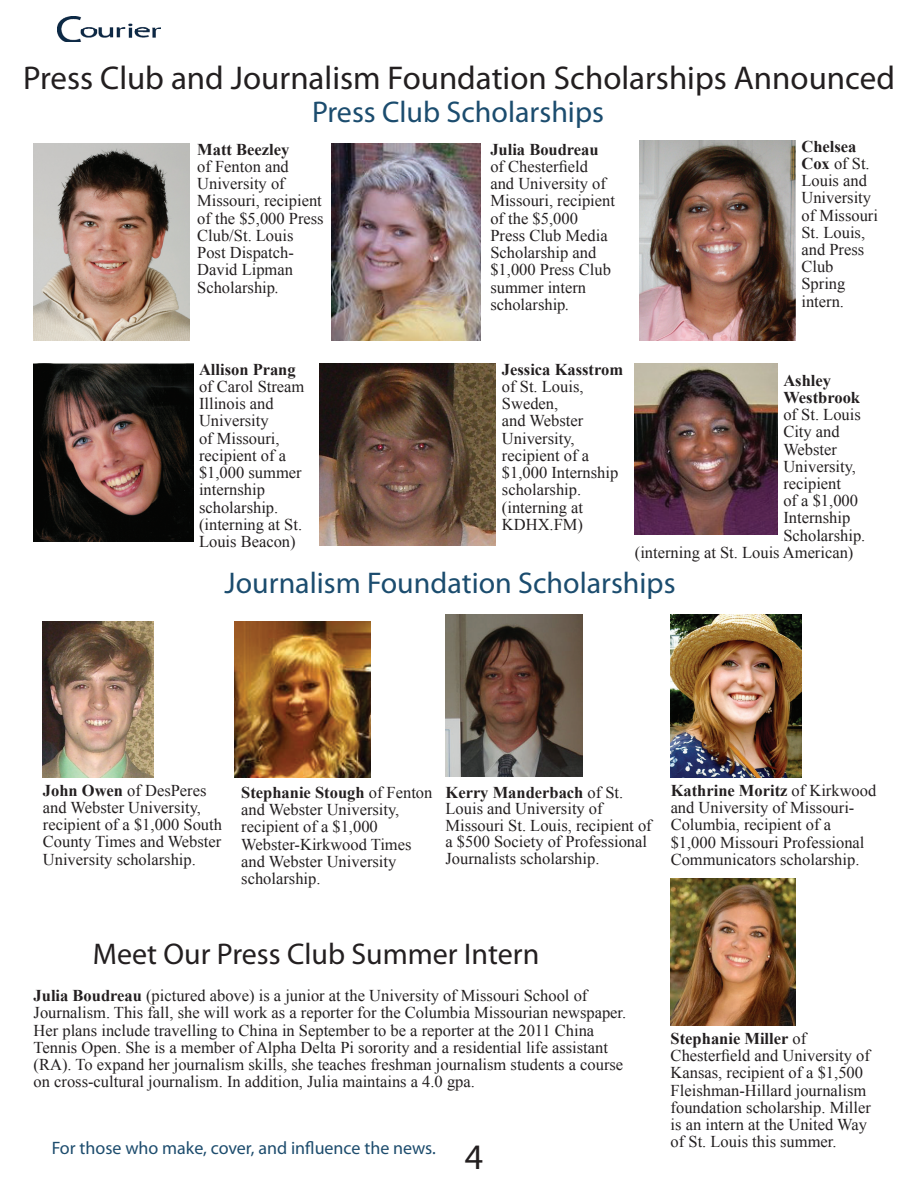
<style>
.page{position:relative;width:918px;height:1188px;background:#fff}
.page>*{position:absolute;margin:0;border:0;box-sizing:border-box;transform-origin:0 0}
.t1{font:33px "Myriad Pro";color:#231f20}
.t2{font:30px "Myriad Pro";color:#1b4c6e}
.t3{font:30px "Myriad Pro";color:#231f20}
.t4{font:18px "Myriad Pro";color:#1d4c6d}
.t5{font:16.5px/17.2px "Times New Roman";color:#231f20}
.t6{font:700 16.5px/17.2px "Times New Roman";color:#231f20}
.s1{font-style:italic}
.s2{font-weight:700}
.s3{font-size:36px;color:#231f20}
</style>
<div class="page">
<img style="left:57px;top:16px;width:103px;height:26px">
<img style="left:34px;top:144px;width:156px;height:196px">
<img style="left:331px;top:144px;width:150px;height:196px">
<img style="left:635px;top:363px;width:142px;height:171px">
<img style="left:639px;top:140px;width:156px;height:200px">
<img style="left:34px;top:363px;width:159px;height:179px">
<img style="left:320px;top:363px;width:176px;height:183px">
<img style="left:43px;top:621px;width:110px;height:156px">
<img style="left:235px;top:621px;width:135px;height:156px">
<img style="left:446px;top:614px;width:137px;height:162px">
<img style="left:671px;top:614px;width:131px;height:164px">
<img style="left:671px;top:879px;width:124px;height:147px">
<h1 class="t1" style="left:23px;top:58px;width:873px">Press Club and Journalism Foundation Scholarships Announced</h1>
<h2 class="t2" style="left:312px;top:93px;width:293px">Press Club Scholarships</h2>
<p class="t6" style="left:197px;top:140px;width:94px">Matt Beezley</p>
<p class="t5" style="left:197px;top:158px;width:128px">of Fenton and<br>University of<br>Missouri, recipient of the $5,000 Press<br>Club/St. Louis<br>Post Dispatch-<br>David Lipman<br>Scholarship<span class="s1">.</span></p>
<p class="t6" style="left:490px;top:140px;width:110px">Julia Boudreau</p>
<p class="t5" style="left:490px;top:158px;width:126px">of Chesterfield and University of<br>Missouri, recipient of the $5,000<br>Press Club Media<br>Scholarship and $1,000 Press Club summer intern scholarship<span class="s1">.</span></p>
<p class="t5" style="left:801px;top:137px;width:78px"><span class="s2">Chelsea<br>Cox</span> of St.<br>Louis and<br>University of Missouri<br>St. Louis, and Press<br>Club<br>Spring intern.</p>
<p class="t6" style="left:199px;top:360px;width:98px">Allison Prang</p>
<p class="t5" style="left:199px;top:378px;width:107px">of Carol Stream<br>Illinois and<br>University<br>of Missouri, recipient of a $1,000 summer internship scholarship. (interning at St.<br>Louis Beacon)</p>
<p class="t6" style="left:502px;top:360px;width:123px">Jessica Kasstrom</p>
<p class="t5" style="left:502px;top:377px;width:118px">of St. Louis,<br>Sweden,<br>and Webster<br>University, recipient of a $1,000 Internship scholarship. (interning at<br>KDHX.FM)</p>
<p class="t6" style="left:783px;top:371px;width:78px">Ashley<br>Westbrook</p>
<p class="t5" style="left:783px;top:406px;width:79px">of St. Louis</p>
<p class="t5" style="left:783px;top:423px;width:58px">City and</p>
<p class="t5" style="left:783px;top:440px;width:55px">Webster</p>
<p class="t5" style="left:783px;top:457px;width:74px">University,</p>
<p class="t5" style="left:783px;top:475px;width:59px">recipient</p>
<p class="t5" style="left:783px;top:492px;width:76px">of a $1,000</p>
<p class="t5" style="left:783px;top:509px;width:68px">Internship</p>
<p class="t5" style="left:783px;top:526px;width:84px">Scholarship.</p>
<p class="t5" style="left:635px;top:544px;width:220px">(interning at St. Louis American)</p>
<h2 class="t2" style="left:225px;top:565px;width:452px">Journalism Foundation Scholarships</h2>
<p class="t5" style="left:43px;top:781px;width:181px"><span class="s2">John Owen</span> of DesPeres and Webster University, recipient of a $1,000 South<br>County Times and Webster<br>University scholarship.</p>
<p class="t5" style="left:671px;top:782px;width:207px"><span class="s2">Kathrine Moritz</span> of Kirkwood and University of Missouri-<br>Columbia, recipient of a $1,000 Missouri Professional<br>Communicators scholarship.</p>
<p class="t5" style="left:241px;top:784px;width:193px"><span class="s2">Stephanie Stough</span> of Fenton and Webster University, recipient of a $1,000<br>Webster-Kirkwood Times and Webster University scholarship.</p>
<p class="t5" style="left:446px;top:784px;width:208px;line-height:16.5px"><span class="s2">Kerry Manderbach</span> of St.<br>Louis and University of<br>Missouri St. Louis, recipient of a $500 Society of Professional<br>Journalists scholarship.</p>
<h2 class="t3" style="left:93px;top:936px;width:448px">Meet Our Press Club Summer Intern</h2>
<p class="t5" style="left:34px;top:987px;width:594px"><span class="s2">Julia Boudreau</span> (pictured above) is a junior at the University of Missouri School of Journalism. This fall, she will work as a reporter for the Columbia Missourian newspaper.<br>Her plans include travelling to China in September to be a reporter at the 2011 China Tennis Open. She is a member of Alpha Delta Pi sorority and a residential life assistant (RA). To expand her journalism skills, she teaches freshman journalism students a course on cross-cultural journalism. In addition, Julia maintains a 4.0 gpa.</p>
<p class="t4" style="left:52px;top:1136px;width:433px">For those who make, cover, and influence the news. <span class="s3">4</span></p>
<p class="t5" style="left:671px;top:1030px;width:202px"><span class="s2">Stephanie Miller</span> of<br>Chesterfield and University of<br>Kansas, recipient of a $1,500<br>Fleishman-Hillard journalism foundation scholarship. Miller is an intern at the United Way of St. Louis this summer.</p>
</div>
